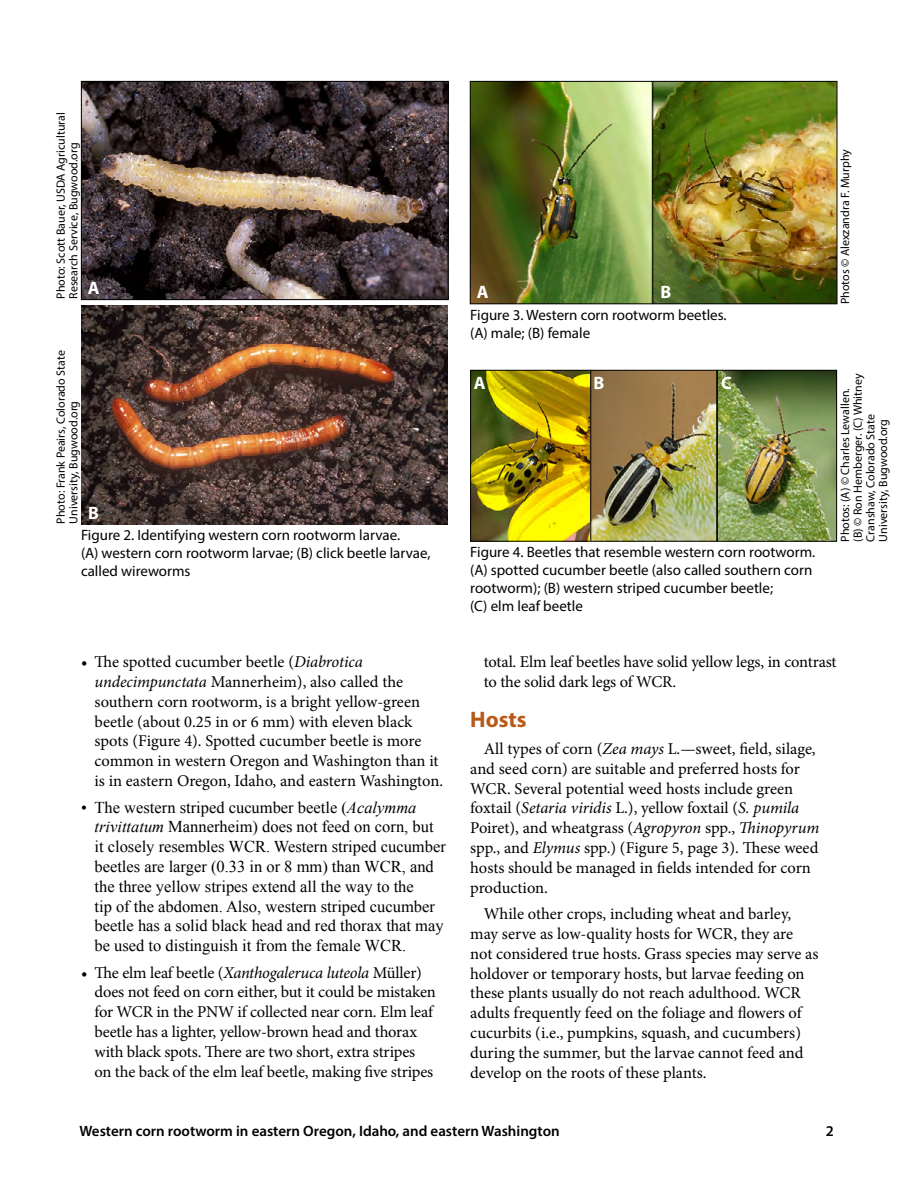
<style>
.page{position:relative;width:918px;height:1188px;background:#fff}
.page>*{position:absolute;margin:0;border:0;box-sizing:border-box;transform-origin:0 0}
.Subhead_1{font:700 22.5px "Myriad Pro";color:#b95915}
.t1{font:700 18px "Myriad Pro";color:#fff}
.Body_text{font:16.5px/19.8px "Minion Pro";color:#000}
.Hanging_indent{font:16.5px/19.8px "Minion Pro";letter-spacing:-.01em;color:#000}
.Hanging_indent-2{font:16.5px/19.8px "Times New Roman";color:#000}
.t2{font:15px/18px "Myriad Pro";color:#000}
.t3{font:600 15px "Myriad Pro";color:#000}
.t4{font:12px/12.8px "Myriad Pro";color:#000}
.s1{font-style:italic}
</style>
<div class="page">
<img style="left:83px;top:83px;width:363px;height:215px">
<div style="left:81px;top:81px;width:367px;height:219px;border:1px solid #000"></div>
<img style="left:81px;top:305px;width:367px;height:219px">
<img style="left:472px;top:83px;width:363px;height:219px">
<div style="left:470px;top:81px;width:183px;height:223px;border:1px solid #000"></div>
<div style="left:652px;top:81px;width:185px;height:223px;border:1px solid #000"></div>
<img style="left:472px;top:372px;width:363px;height:168px">
<div style="left:470px;top:370px;width:121px;height:172px;border:1px solid #000"></div>
<div style="left:590px;top:370px;width:127px;height:172px;border:1px solid #000"></div>
<div style="left:717px;top:370px;width:120px;height:172px;border:1px solid #000"></div>
<p class="t4" style="left:54px;top:299px;width:188px;rotate:-90deg">Photo: Scott Bauer, USDA Agricultural<br>Research Service, Bugwood.org</p>
<p class="t1" style="left:88px;top:276px;width:13px">A</p>
<p class="t4" style="left:54px;top:524px;width:175px;rotate:-90deg">Photo: Frank Peairs, Colorado State<br>University, Bugwood.org</p>
<p class="t1" style="left:88px;top:501px;width:12px">B</p>
<p class="t2" style="left:81px;top:526px;width:351px">Figure 2. Identifying western corn rootworm larvae.<br>(A) western corn rootworm larvae; (B) click beetle larvae, called wireworms</p>
<p class="Hanging_indent" style="left:94px;top:652px;width:350px;text-indent:-14px">• The spotted cucumber beetle (<span class="s1">Diabrotica undecimpunctata</span> Mannerheim), also called the southern corn rootworm, is a bright yellow-green beetle (about 0.25 in or 6 mm) with eleven black spots (Figure 4). Spotted cucumber beetle is more common in western Oregon and Washington than it is in eastern Oregon, Idaho, and eastern Washington.</p>
<p class="Hanging_indent-2" style="left:94px;top:797px;width:353px;text-indent:-14px">• The western striped cucumber beetle (<span class="s1">Acalymma trivittatum</span> Mannerheim) does not feed on corn, but it closely resembles WCR. Western striped cucumber beetles are larger (0.33 in or 8 mm) than WCR, and the three yellow stripes extend all the way to the<br>tip of the abdomen. Also, western striped cucumber beetle has a solid black head and red thorax that may be used to distinguish it from the female WCR.</p>
<p class="Hanging_indent" style="left:94px;top:963px;width:343px;text-indent:-14px">• The elm leaf beetle (<span class="s1">Xanthogaleruca luteola</span> Müller) does not feed on corn either, but it could be mistaken for WCR in the PNW if collected near corn. Elm leaf beetle has a lighter, yellow-brown head and thorax with black spots. There are two short, extra stripes on the back of the elm leaf beetle, making five stripes</p>
<p class="t1" style="left:477px;top:281px;width:13px">A</p>
<p class="t1" style="left:661px;top:281px;width:12px">B</p>
<p class="t2" style="left:470px;top:306px;width:258px">Figure 3. Western corn rootworm beetles. (A) male; (B) female</p>
<p class="t1" style="left:474px;top:371px;width:13px">A</p>
<p class="t1" style="left:594px;top:371px;width:12px">B</p>
<p class="t1" style="left:721px;top:371px;width:12px">C</p>
<p class="t2" style="left:470px;top:543px;width:347px">Figure 4. Beetles that resemble western corn rootworm. (A) spotted cucumber beetle (also called southern corn rootworm); (B) western striped cucumber beetle;<br>(C) elm leaf beetle</p>
<p class="t4" style="left:838px;top:304px;width:157px;rotate:-90deg">Photos © Alexzandra F. Murphy</p>
<p class="t4" style="left:838px;top:542px;width:170px;rotate:-90deg">Photos: (A) © Charles Lewallen. (B) © Ron Hemberger. (C) Whitney<br>Cranshaw, Colorado State<br>University, Bugwood.org</p>
<p class="Hanging_indent" style="left:484px;top:652px;width:354px">total. Elm leaf beetles have solid yellow legs, in contrast to the solid dark legs of WCR.</p>
<h2 class="Subhead_1" style="left:470px;top:705px;width:58px">Hosts</h2>
<p class="Body_text" style="left:470px;top:739px;width:351px;text-indent:14px">All types of corn (<span class="s1">Zea mays</span> L.—sweet, field, silage, and seed corn) are suitable and preferred hosts for WCR. Several potential weed hosts include green foxtail (<span class="s1">Setaria viridis</span> L.), yellow foxtail (<span class="s1">S. pumila </span>Poiret), and wheatgrass (<span class="s1">Agropyron</span> spp., <span class="s1">Thinopyrum </span>spp., and <span class="s1">Elymus</span> spp.) (Figure 5, page 3). These weed hosts should be managed in fields intended for corn production.</p>
<p class="Body_text" style="left:470px;top:904px;width:350px;text-indent:14px">While other crops, including wheat and barley, may serve as low-quality hosts for WCR, they are not considered true hosts. Grass species may serve as holdover or temporary hosts, but larvae feeding on these plants usually do not reach adulthood. WCR adults frequently feed on the foliage and flowers of cucurbits (i.e., pumpkins, squash, and cucumbers) during the summer, but the larvae cannot feed and develop on the roots of these plants.</p>
<p class="t3" style="left:80px;top:1122px;width:482px">Western corn rootworm in eastern Oregon, Idaho, and eastern Washington</p>
<p class="t3" style="left:826px;top:1122px;width:10px">2</p>
</div>
